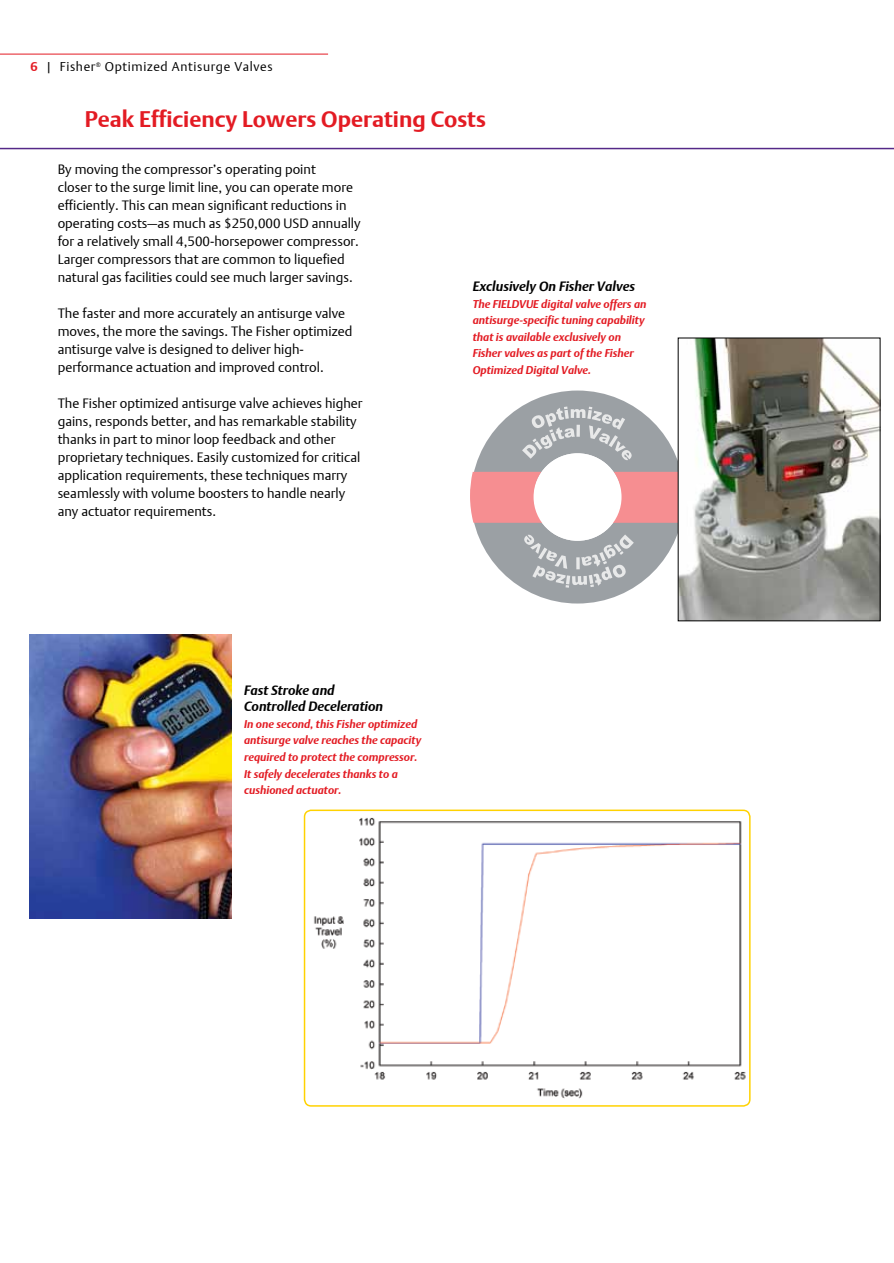
<style>
.page{position:relative;width:894px;height:1263px;background:#fff}
.page>*{position:absolute;margin:0;border:0;box-sizing:border-box;transform-origin:0 0}
.t1{font:700 22.5px "DTL Argo T";color:#e31b23}
.t2{font:13.5px/18px "DTL Argo T Light";color:#000}
.t3{font:italic 700 13.5px/16.5px "DTL Argo T";color:#000}
.t4{font:12.75px "DTL Argo T Light";letter-spacing:.05em;color:#000}
.t5{font:italic 700 11.25px/16.5px "DTL Argo T";color:#e31b23}
.s1{font-family:"DTL Argo T";font-weight:700;color:#e31b23}
</style>
<div class="page">
<div style="left:471px;top:390px;width:212px;height:213px;background:#9ba0a4;border-radius:50%"></div>
<div style="left:613px;top:471px;width:64px;height:52px;background:#f68e91"></div>
<div style="left:470px;top:471px;width:71px;height:52px;background:#f68e91"></div>
<div style="left:533px;top:453px;width:88px;height:88px;background:#fff;border-radius:50%"></div>
<svg style="left:522px;top:406px;width:109px;height:54px"></svg>
<svg style="left:524px;top:534px;width:109px;height:53px"></svg>
<hr style="left:0;top:148px;width:893px;height:1px;background:#552988">
<div style="left:303px;top:809px;width:447px;height:297px;border:2px solid #ffd200;border-radius:7px"></div>
<img style="left:314px;top:817px;width:431px;height:282px">
<img style="left:29px;top:634px;width:203px;height:284px">
<img style="left:679px;top:340px;width:199px;height:279px">
<hr style="left:0;top:54px;width:328px;height:1px;background:#e31b23">
<p class="t4" style="left:31px;top:59px;width:243px"><span class="s1">6</span> | Fisher<sup>®</sup> Optimized Antisurge Valves</p>
<h1 class="t1" style="left:85px;top:106px;width:402px">Peak Efficiency Lowers Operating Costs</h1>
<p class="t2" style="left:58px;top:160px;width:304px">By moving the compressor’s operating point<br>closer to the surge limit line, you can operate more efficiently. This can mean significant reductions in operating costs—as much as $250,000 USD annually for a relatively small 4,500-horsepower compressor.<br>Larger compressors that are common to liquefied natural gas facilities could see much larger savings.</p>
<p class="t2" style="left:58px;top:304px;width:296px">The faster and more accurately an antisurge valve moves, the more the savings. The Fisher optimized antisurge valve is designed to deliver high&shy;performance actuation and improved control.</p>
<p class="t2" style="left:58px;top:394px;width:306px">The Fisher optimized antisurge valve achieves higher gains, responds better, and has remarkable stability thanks in part to minor loop feedback and other proprietary techniques. Easily customized for critical application requirements, these techniques marry seamlessly with volume boosters to handle nearly any actuator requirements.</p>
<p class="t3" style="left:472px;top:278px;width:164px">Exclusively On Fisher Valves</p>
<p class="t5" style="left:472px;top:295px;width:175px">The FIELDVUE digital valve offers an antisurge-specific tuning capability that is available exclusively on Fisher valves as part of the Fisher Optimized Digital Valve.</p>
<p class="t3" style="left:244px;top:682px;width:140px">Fast Stroke and<br>Controlled Deceleration</p>
<p class="t5" style="left:244px;top:715px;width:179px">In one second, this Fisher optimized antisurge valve reaches the capacity required to protect the compressor.<br>It safely decelerates thanks to a cushioned actuator.</p>
</div>
